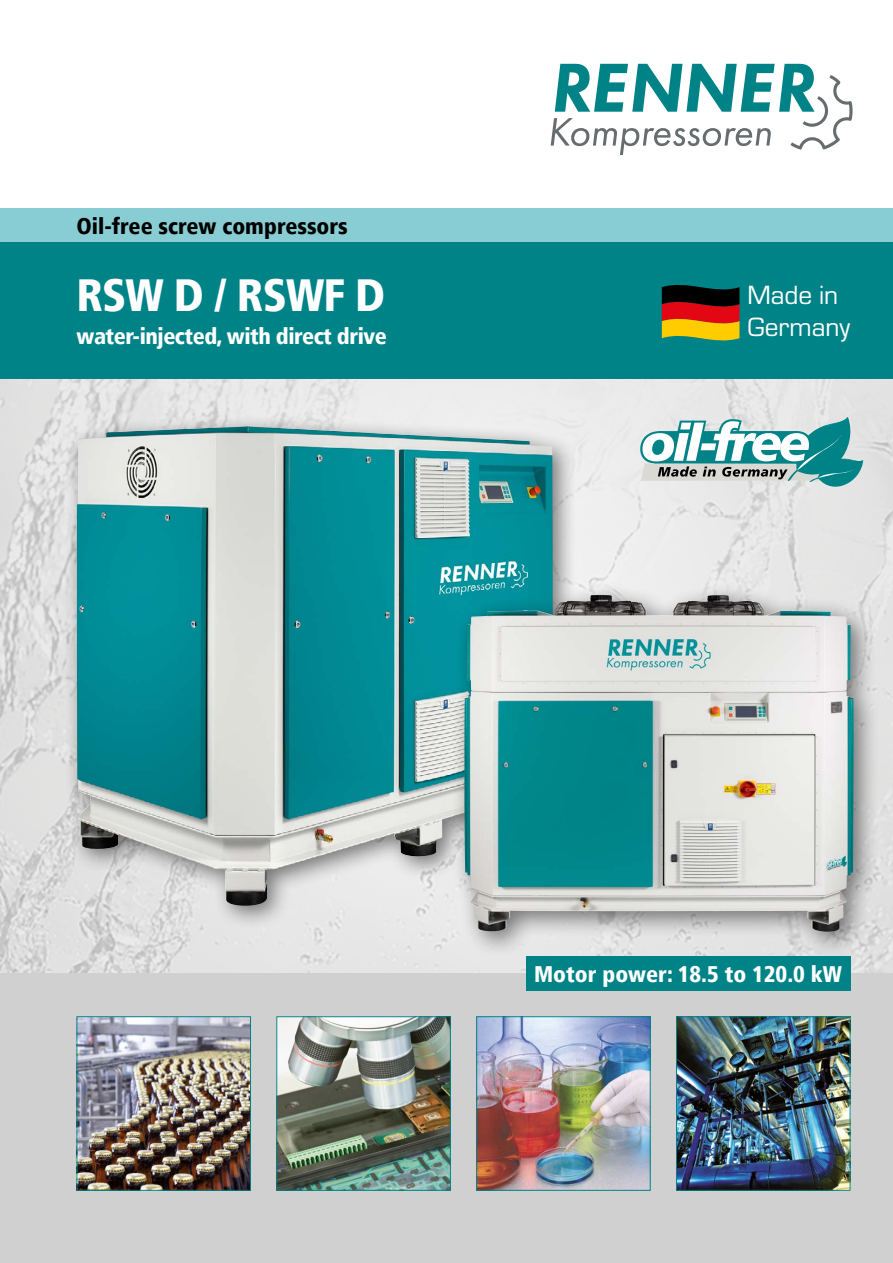
<style>
.page{position:relative;width:893px;height:1263px;background:#fff}
.page>*{position:absolute;margin:0;border:0;box-sizing:border-box;transform-origin:0 0}
.t1{font:900 condensed 45px "Frutiger";letter-spacing:-.02em;color:#fff}
.t2{font:27.3px "Eurostile";color:#fff}
.t3{font:900 condensed 22.5px "Frutiger";letter-spacing:-.02em;color:#fff}
.t4{font:900 condensed 22.5px "Frutiger";color:#000}
.t5{font:900 condensed 22.5px "Frutiger";color:#fff}
</style>
<div class="page">
<img style="left:0;top:378px;width:893px;height:596px">
<div style="left:0;top:208px;width:893px;height:34px;background:#88cdd3"></div>
<div style="left:0;top:242px;width:893px;height:136px;background:#008387"></div>
<div style="left:0;top:974px;width:893px;height:289px;background:#d0d0d0"></div>
<img style="left:79px;top:1018px;width:170px;height:171px">
<div style="left:77px;top:1016px;width:174px;height:175px;border:1px solid #008387"></div>
<svg style="left:551px;top:64px;width:302px;height:91px"></svg>
<div style="left:526px;top:957px;width:324px;height:34px;background:#008387"></div>
<svg style="left:640px;top:417px;width:223px;height:70px"></svg>
<img style="left:678px;top:1018px;width:170px;height:171px">
<div style="left:676px;top:1016px;width:174px;height:175px;border:1px solid #008387"></div>
<img style="left:478px;top:1018px;width:171px;height:171px">
<div style="left:476px;top:1016px;width:175px;height:175px;border:1px solid #008387"></div>
<img style="left:278px;top:1018px;width:171px;height:171px">
<div style="left:276px;top:1016px;width:175px;height:175px;border:1px solid #008387"></div>
<svg style="left:662px;top:284px;width:77px;height:57px;background:#8e4d14"></svg>
<div style="left:64px;top:414px;width:514px;height:516px;background:#000;opacity:.5"></div>
<img style="left:76px;top:426px;width:478px;height:480px">
<div style="left:451px;top:581px;width:429px;height:377px;background:#000;opacity:.5"></div>
<img style="left:464px;top:595px;width:390px;height:338px">
<p class="t4" style="left:77px;top:212px;width:273px">Oil-free screw compressors</p>
<p class="t1" style="left:77px;top:268px;width:310px">RSW D / RSWF D</p>
<p class="t3" style="left:77px;top:322px;width:312px">water-injected, with direct drive</p>
<p class="t2" style="left:747px;top:276px;width:92px">Made in</p>
<p class="t2" style="left:747px;top:309px;width:104px">Germany</p>
<p class="t5" style="left:534px;top:961px;width:309px">Motor power: 18.5 to 120.0 kW</p>
</div>
